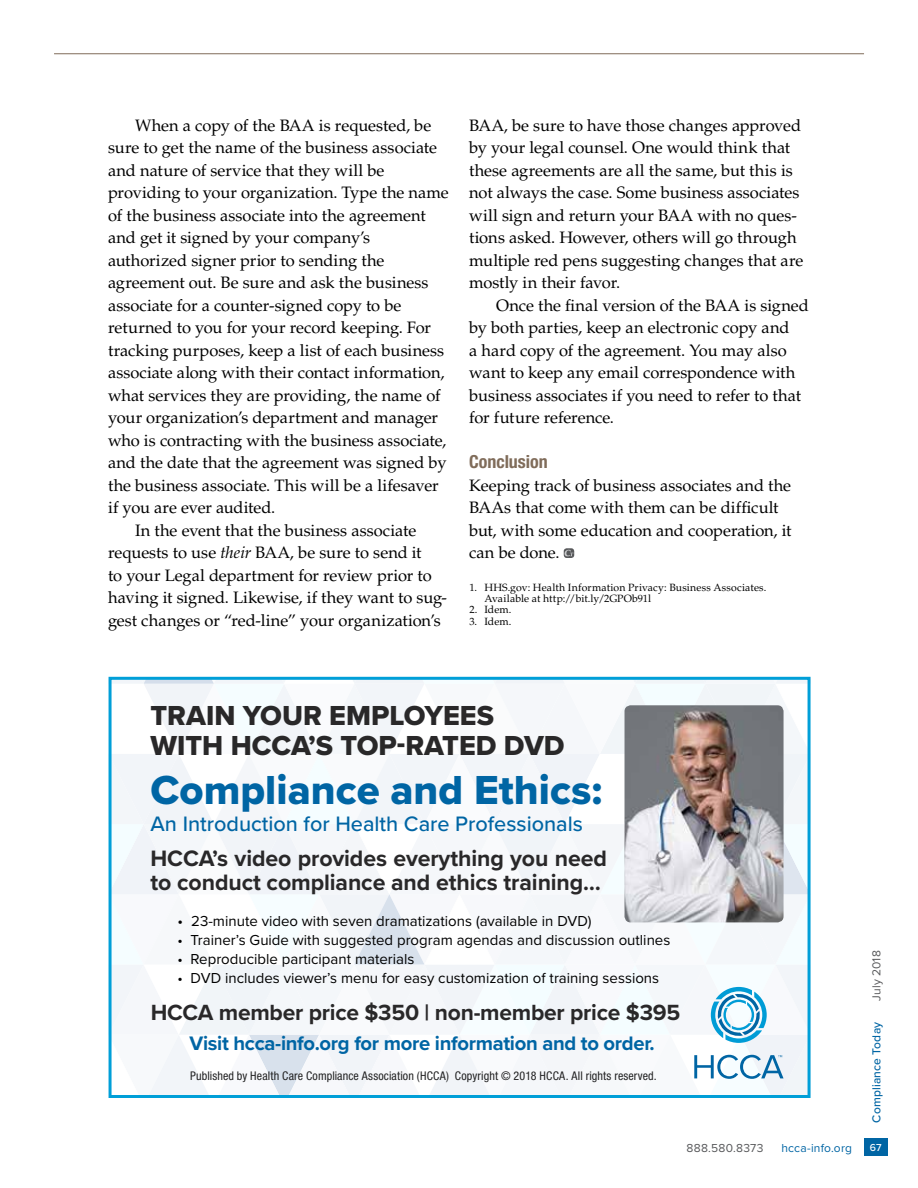
<style>
.page{position:relative;width:918px;height:1188px;background:#fff}
.page>*{position:absolute;margin:0;border:0;box-sizing:border-box;transform-origin:0 0}
.t1{font:42px "Proxima Nova Extrabld";color:#0065a4}
.t2{font:28.5px/30px "Proxima Nova Extrabld";color:#292829}
.t3{font:700 23.1px/24px "Proxima Nova";letter-spacing:-.005em;color:#292829}
.t4{font:700 22.8px "Proxima Nova";letter-spacing:-.01em;color:#292829}
.t5{font:500 21.6px "Proxima Nova";color:#0065a4}
.t6{font:700 20.25px "Proxima Nova";letter-spacing:-.015em;color:#0065a4}
.t7{font:700 condensed 18px "Helvetica Neue LT Std";color:#806c5a}
.t8{font:16.5px/22.5px "Palatino LT Std";color:#000}
.t9{font:15px "Proxima Nova";color:#000}
.t10{font:condensed 12px "Helvetica Neue LT Std";letter-spacing:.01em;color:#222223}
.t11{font:12px "Proxima Nova";letter-spacing:.02em;color:#58595b}
.t12{font:500 12px "Proxima Nova";letter-spacing:.015em;color:#0065a4}
.t13{font:12px "Proxima Nova";letter-spacing:.015em;color:#0065a4}
.t14{font:10.5px/11.2px "Palatino LT Std";letter-spacing:.01em;color:#000}
.t15{font:500 10.5px "Proxima Nova";color:#fff}
.s1{font-style:italic}
.s2{font-size:15.75px}
</style>
<div class="page">
<div style="left:864px;top:1139px;width:24px;height:17px;background:#0065a4"></div>
<hr style="left:54px;top:54px;width:810px;height:1px;background:#806c5a">
<svg style="left:564px;top:548px;width:10px;height:10px"></svg>
<svg style="left:565px;top:550px;width:9px;height:6px"></svg>
<svg style="left:113px;top:681px;width:694px;height:413px"></svg>
<div style="left:109px;top:677px;width:702px;height:421px;border:3px solid #009fd8"></div>
<p class="t8" style="left:135px;top:114px;width:298px">When a copy of the BAA is requested, be</p>
<p class="t8" style="left:108px;top:136px;width:331px">sure to get the name of the business associate</p>
<p class="t8" style="left:108px;top:159px;width:278px">and nature of service that they will be</p>
<p class="t8" style="left:108px;top:181px;width:342px">providing to your organization. Type the name</p>
<p class="t8" style="left:108px;top:204px;width:319px">of the business associate into the agreement</p>
<p class="t8" style="left:108px;top:226px;width:264px">and get it signed by your company’s</p>
<p class="t8" style="left:108px;top:249px;width:278px">authorized signer prior to sending the</p>
<p class="t8" style="left:108px;top:271px;width:322px">agreement out. Be sure and ask the business</p>
<p class="t8" style="left:108px;top:294px;width:295px">associate for a counter-signed copy to be</p>
<p class="t8" style="left:108px;top:316px;width:325px">returned to you for your record keeping. For</p>
<p class="t8" style="left:108px;top:339px;width:338px">tracking purposes, keep a list of each business</p>
<p class="t8" style="left:108px;top:362px;width:338px">associate along with their contact information,</p>
<p class="t8" style="left:108px;top:384px;width:334px">what services they are providing, the name of</p>
<p class="t8" style="left:108px;top:407px;width:332px">your organization’s department and manager</p>
<p class="t8" style="left:108px;top:429px;width:340px">who is contracting with the business associate,</p>
<p class="t8" style="left:108px;top:452px;width:340px">and the date that the agreement was signed by</p>
<p class="t8" style="left:108px;top:474px;width:332px">the business associate. This will be a lifesaver</p>
<p class="t8" style="left:108px;top:497px;width:169px">if you are ever audited.</p>
<p class="t8" style="left:135px;top:519px;width:283px">In the event that the business associate</p>
<p class="t8" style="left:108px;top:542px;width:315px">requests to use <span class="s1">their</span> BAA, be sure to send it</p>
<p class="t8" style="left:108px;top:564px;width:325px">to your Legal department for review prior to</p>
<p class="t8" style="left:108px;top:587px;width:341px">having it signed. Likewise, if they want to sug-</p>
<p class="t8" style="left:108px;top:609px;width:334px">gest changes or “red-line” your organization’s</p>
<p class="t8" style="left:469px;top:114px;width:336px">BAA, be sure to have those changes approved by your legal counsel. One would think that these agreements are all the same, but this is not always the case. Some business associates will sign and return your BAA with no ques&shy;tions asked. However, others will go through multiple red pens suggesting changes that are mostly in their favor.</p>
<p class="t8" style="left:469px;top:294px;width:341px;text-indent:27px">Once the final version of the BAA is signed by both parties, keep an electronic copy and<br>a hard copy of the agreement. You may also want to keep any email correspondence with business associates if you need to refer to that for future reference.</p>
<p class="t7" style="left:469px;top:451px;width:80px">Conclusion</p>
<p class="t8" style="left:469px;top:474px;width:324px">Keeping track of business associates and the BAAs that come with them can be difficult but, with some education and cooperation, it can be done.</p>
<p class="t14" style="left:485px;top:582px;width:283px;text-indent:-15px">1. HHS.gov: Health Information Privacy: Business Associates.<br>Available at http://bit.ly/2GPOb91l</p>
<p class="t14" style="left:470px;top:604px;width:44px">2. Idem.</p>
<p class="t14" style="left:470px;top:616px;width:44px">3. Idem.</p>
<h2 class="t2" style="left:151px;top:700px;width:416px">TRAIN YOUR EMPLOYEES<br>WITH HCCA’S TOP‑RATED DVD</h2>
<h1 class="t1" style="left:151px;top:759px;width:453px">Compliance and Ethics:</h1>
<h3 class="t5" style="left:151px;top:808px;width:434px">An Introduction for Health Care Professionals</h3>
<h3 class="t3" style="left:151px;top:846px;width:458px">HCCA’s video provides everything you need to conduct compliance and ethics training…</h3>
<p class="t9" style="left:178px;top:910px;width:416px"><span class="s2">•</span> 23-minute video with seven dramatizations (available in DVD)</p>
<p class="t9" style="left:178px;top:929px;width:494px">• Trainer’s Guide with suggested program agendas and discussion outlines</p>
<p class="t9" style="left:178px;top:948px;width:238px">• Reproducible participant materials</p>
<p class="t9" style="left:178px;top:966px;width:483px">• DVD includes viewer’s menu for easy customization of training sessions</p>
<h3 class="t4" style="left:151px;top:996px;width:531px">HCCA member price $350 | non-member price $395</h3>
<p class="t6" style="left:190px;top:1028px;width:467px">Visit hcca-info.org for more information and to order.</p>
<p class="t10" style="left:190px;top:1068px;width:468px">Published by Health Care Compliance Association (HCCA) Copyright © 2018 HCCA. All rights reserved.</p>
<p class="t11" style="left:868px;top:1001px;width:52px;rotate:-90deg">July 2018</p>
<p class="t12" style="left:868px;top:1123px;width:102px;rotate:-90deg">Compliance Today</p>
<p class="t11" style="left:687px;top:1139px;width:78px">888.580.8373</p>
<p class="t13" style="left:781px;top:1139px;width:72px">hcca-info.org</p>
<p class="t15" style="left:870px;top:1140px;width:13px">67</p>
</div>
